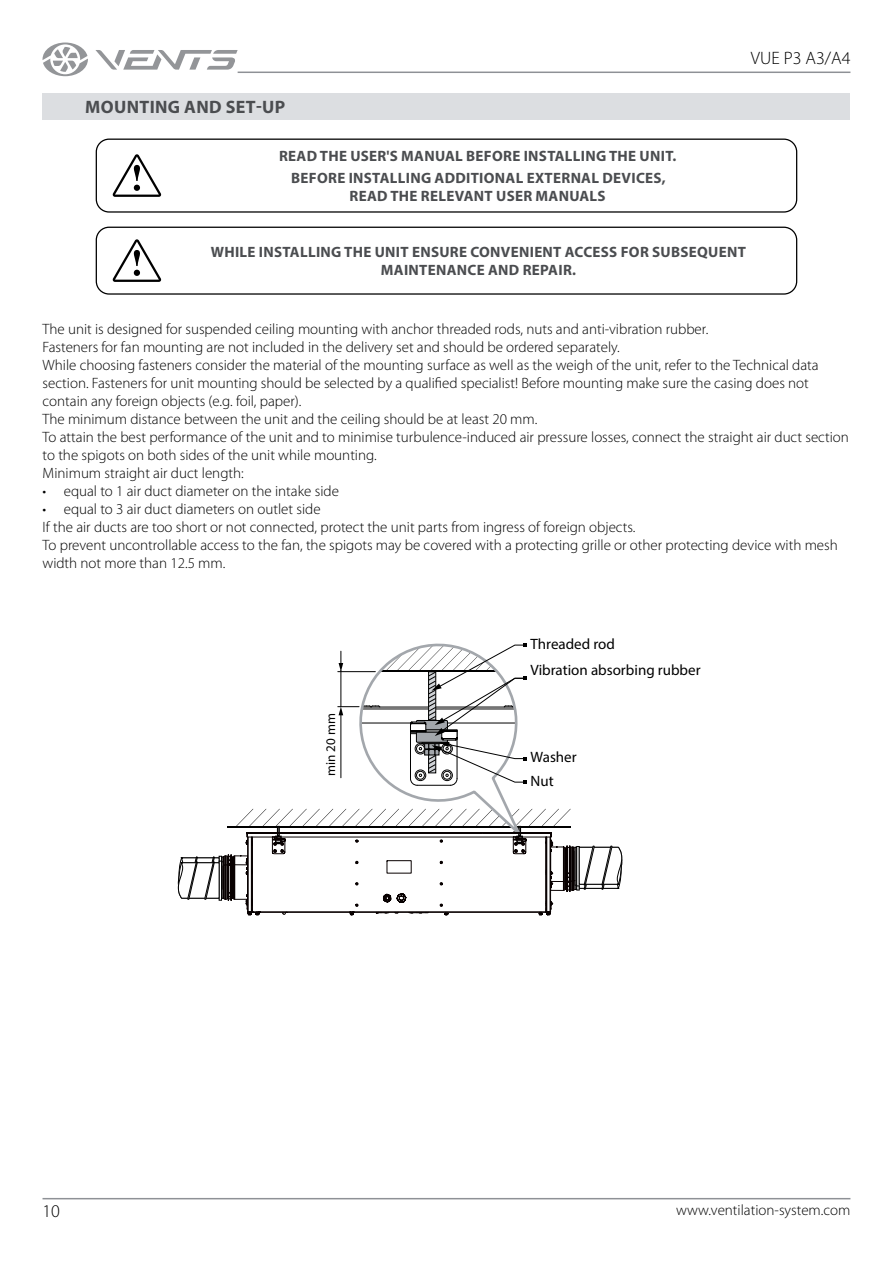
<style>
.page{position:relative;width:893px;height:1263px;background:#fff}
.page>*{position:absolute;margin:0;border:0;box-sizing:border-box;transform-origin:0 0}
.t1{font:700 18px "Myriad Pro";letter-spacing:.02em;color:#4b4d50}
.t2{font:300 18px "Myriad Pro";color:#000}
.t3{font:300 15px/18px "Myriad Pro";color:#000}
.t4{font:700 15px/22.2px "Myriad Pro";letter-spacing:.02em;color:#4b4d50;text-align:center}
.t5{font:15px/23.5px "Myriad Pro";color:#000}
.t6{font:13.2px "Myriad Pro";color:#000}
</style>
<div class="page">
<hr style="left:43px;top:1198px;width:807px;height:1px;background:#8e9196">
<hr style="left:238px;top:72px;width:612px;height:1px;background:#8e9196">
<svg style="left:95px;top:50px;width:143px;height:20px"></svg>
<svg style="left:43px;top:43px;width:45px;height:33px"></svg>
<div style="left:43px;top:93px;width:807px;height:27px;background:#dcdee1"></div>
<div style="left:96px;top:139px;width:701px;height:74px;border:1px solid #000;border-radius:13px"></div>
<svg style="left:113px;top:154px;width:48px;height:43px"></svg>
<div style="left:96px;top:227px;width:701px;height:68px;border:1px solid #000;border-radius:13px"></div>
<svg style="left:113px;top:239px;width:48px;height:43px"></svg>
<svg style="left:177px;top:643px;width:446px;height:273px"></svg>
<p class="t1" style="left:85px;top:95px;width:202px">MOUNTING AND SET-UP</p>
<p class="t4" style="left:279px;top:144px;width:399px">READ THE USER'S MANUAL BEFORE INSTALLING THE UNIT.<br>BEFORE INSTALLING ADDITIONAL EXTERNAL DEVICES,</p>
<p class="t4" style="left:350px;top:185px;width:258px">READ THE RELEVANT USER MANUALS</p>
<p class="t2" style="left:751px;top:48px;width:101px">VUE P3 A3/A4</p>
<p class="t4" style="left:211px;top:243px;width:537px;line-height:18px">WHILE INSTALLING THE UNIT ENSURE CONVENIENT ACCESS FOR SUBSEQUENT<br>MAINTENANCE AND REPAIR.</p>
<p class="t3" style="left:43px;top:320px;width:808px">The unit is designed for suspended ceiling mounting with anchor threaded rods, nuts and anti-vibration rubber.<br>Fasteners for fan mounting are not included in the delivery set and should be ordered separately.<br>While choosing fasteners consider the material of the mounting surface as well as the weigh of the unit, refer to the Technical data section. Fasteners for unit mounting should be selected by a qualified specialist! Before mounting make sure the casing does not contain any foreign objects (e.g. foil, paper).<br>The minimum distance between the unit and the ceiling should be at least 20 mm.<br>To attain the best performance of the unit and to minimise turbulence-induced air pressure losses, connect the straight air duct section to the spigots on both sides of the unit while mounting.<br>Minimum straight air duct length:</p>
<p class="t3" style="left:43px;top:482px;width:298px">• equal to 1 air duct diameter on the intake side</p>
<p class="t3" style="left:43px;top:500px;width:797px">• equal to 3 air duct diameters on outlet side<br>If the air ducts are too short or not connected, protect the unit parts from ingress of foreign objects.<br>To prevent uncontrollable access to the fan, the spigots may be covered with a protecting grille or other protecting device with mesh width not more than 12.5 mm.</p>
<p class="t2" style="left:43px;top:1201px;width:19px">10</p>
<p class="t6" style="left:323px;top:776px;width:64px;rotate:-90deg">min 20 mm</p>
<p class="t5" style="left:531px;top:631px;width:172px;line-height:25.7px">Threaded rod<br>Vibration absorbing rubber</p>
<p class="t5" style="left:531px;top:745px;width:48px">Washer<br>Nut</p>
<p class="t3" style="left:676px;top:1201px;width:176px">www.ventilation-system.com</p>
</div>
